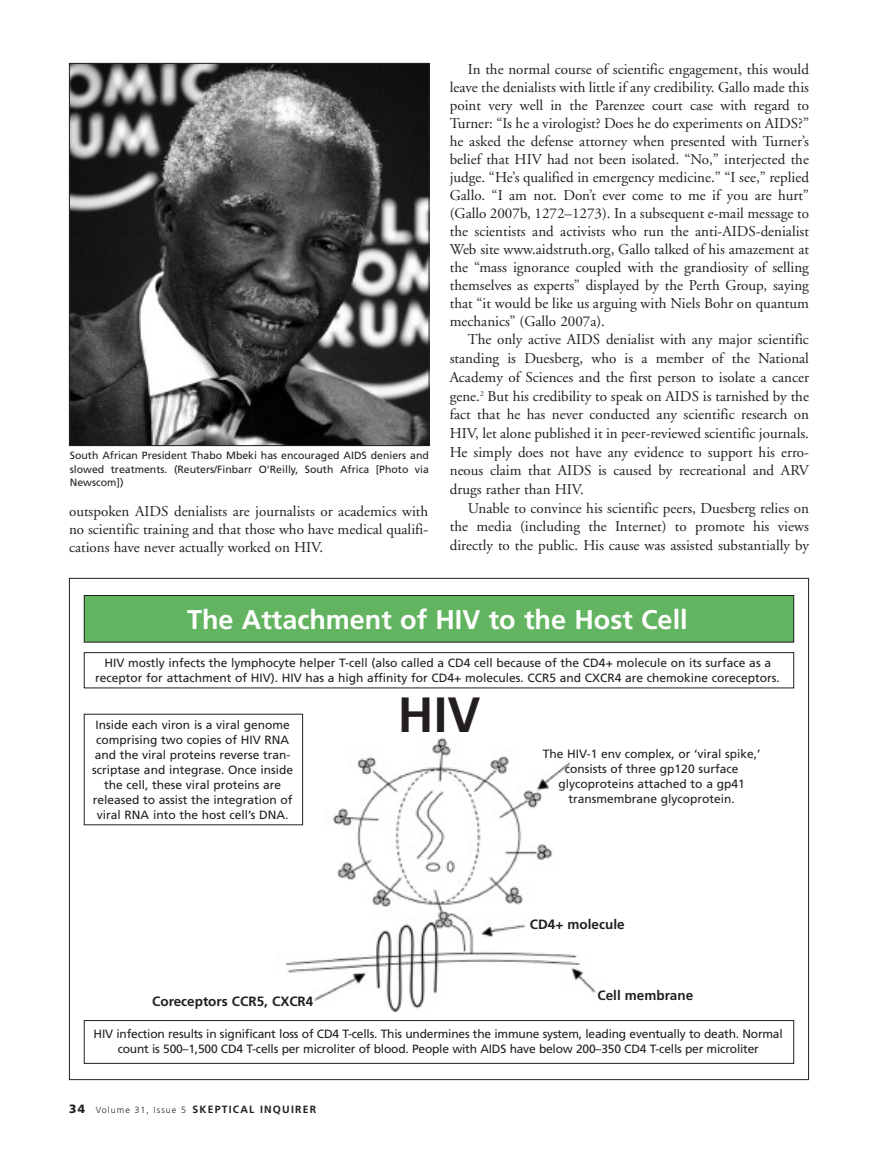
<style>
.page{position:relative;width:878px;height:1161px;background:#fff}
.page>*{position:absolute;margin:0;border:0;box-sizing:border-box;transform-origin:0 0}
.t1{font:700 49.5px "Frutiger";color:#231f20}
.t2{font:700 27px "Frutiger";color:#fff}
.t3{font:15px/18px "Adobe Garamond";color:#231f20;text-align:justify}
.t4{font:700 13.5px "Frutiger";color:#231f20}
.t5{font:12px/15px "Frutiger";color:#231f20;text-align:center}
.t6{font:10.5px/13.5px "Frutiger";color:#231f20;text-align:justify}
.t7{font:700 10.5px "Frutiger";letter-spacing:.11em;color:#231f20}
.s1{font-weight:900;font-size:12px}
.s2{font-weight:300;font-size:9px}
</style>
<div class="page">
<img style="left:265px;top:737px;width:332px;height:276px">
<div style="left:84px;top:652px;width:710px;height:36px;border:1px solid #231f20"></div>
<div style="left:84px;top:595px;width:709px;height:47px;background:#63b461"></div>
<div style="left:84px;top:595px;width:710px;height:48px;border:1px solid #231f20"></div>
<div style="left:84px;top:1020px;width:710px;height:44px;border:1px solid #231f20"></div>
<img style="left:71px;top:65px;width:356px;height:379px">
<div style="left:69px;top:63px;width:360px;height:383px;border:1px solid #231f20"></div>
<p class="t6" style="left:70px;top:450px;width:360px">South African President Thabo Mbeki has encouraged AIDS deniers and slowed treatments. (Reuters/Finbarr O'Reilly, South Africa [Photo via Newscom])</p>
<p class="t3" style="left:69px;top:504px;width:360px">outspoken AIDS denialists are journalists or academics with no scientific training and that those who have medical qualifi&shy;cations have never actually worked on HIV.</p>
<p class="t3" style="left:450px;top:61px;width:361px;text-indent:18px">In the normal course of scientific engagement, this would leave the denialists with little if any credibility. Gallo made this point very well in the Parenzee court case with regard to Turner: “Is he a virologist? Does he do experiments on AIDS?” he asked the defense attorney when presented with Turner’s belief that HIV had not been isolated. “No,” interjected the judge. “He’s qualified in emergency medicine.” “I see,” replied Gallo. “I am not. Don’t ever come to me if you are hurt” (Gallo 2007b, 1272–1273). In a subsequent e-mail message to the scientists and activists who run the anti-AIDS-denialist Web site www.aidstruth.org, Gallo talked of his amazement at the “mass ignorance coupled with the grandiosity of selling themselves as experts” displayed by the Perth Group, saying that “it would be like us arguing with Niels Bohr on quantum mechanics” (Gallo 2007a).</p>
<p class="t3" style="left:450px;top:332px;width:361px;line-height:18.6px;text-indent:18px">The only active AIDS denialist with any major scientific standing is Duesberg, who is a member of the National Academy of Sciences and the first person to isolate a cancer gene.<sup>2</sup> But his credibility to speak on AIDS is tarnished by the fact that he has never conducted any scientific research on HIV, let alone published it in peer-reviewed scientific journals.<br>He simply does not have any evidence to support his erro&shy;neous claim that AIDS is caused by recreational and ARV drugs rather than HIV.</p>
<p class="t3" style="left:450px;top:500px;width:361px;line-height:18.8px;text-indent:18px">Unable to convince his scientific peers, Duesberg relies on the media (including the Internet) to promote his views directly to the public. His cause was assisted substantially by</p>
<h2 class="t2" style="left:187px;top:609px;width:502px">The Attachment of HIV to the Host Cell</h2>
<p class="t5" style="left:95px;top:656px;width:686px">HIV mostly infects the lymphocyte helper T-cell (also called a CD4 cell because of the CD4+ molecule on its surface as a receptor for attachment of HIV). HIV has a high affinity for CD4+ molecules. CCR5 and CXCR4 are chemokine coreceptors.</p>
<p class="t5" style="left:92px;top:718px;width:202px">Inside each viron is a viral genome comprising two copies of HIV RNA and the viral proteins reverse tran&shy;scriptase and integrase. Once inside the cell, these viral proteins are released to assist the integration of viral RNA into the host cell’s DNA.</p>
<p class="t4" style="left:152px;top:996px;width:163px">Coreceptors CCR5, CXCR4</p>
<h1 class="t1" style="left:398px;top:695px;width:84px">HIV</h1>
<p class="t5" style="left:542px;top:748px;width:219px">The HIV-1 env complex, or ‘viral spike,’ consists of three gp120 surface glycoproteins attached to a gp41 transmembrane glycoprotein.</p>
<p class="t4" style="left:530px;top:919px;width:96px">CD4+ molecule</p>
<p class="t4" style="left:597px;top:990px;width:97px">Cell membrane</p>
<p class="t5" style="left:94px;top:1027px;width:690px">HIV infection results in significant loss of CD4 T-cells. This undermines the immune system, leading eventually to death. Normal count is 500–1,500 CD4 T-cells per microliter of blood. People with AIDS have below 200–350 CD4 T-cells per microliter</p>
<p class="t7" style="left:69px;top:1106px;width:248px"><span class="s1">34</span> <span class="s2">Volume 31, Issue 5</span> SKEPTICAL INQUIRER</p>
</div>
